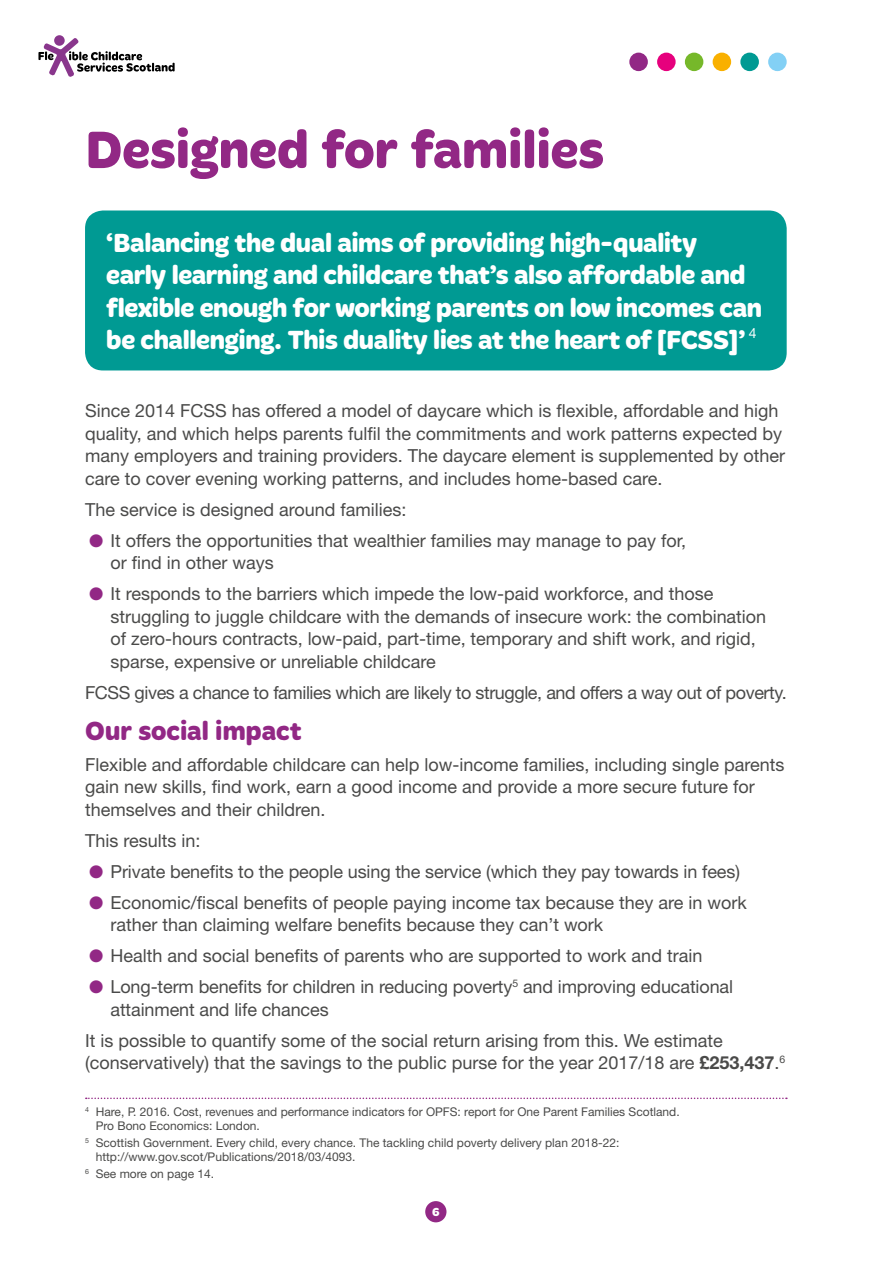
<style>
.page{position:relative;width:893px;height:1263px;background:#fff}
.page>*{position:absolute;margin:0;border:0;box-sizing:border-box;transform-origin:0 0}
.t1{font:700 54px "Merge";letter-spacing:-.005em;color:#922885}
.t2{font:700 27px/32.4px "Merge";letter-spacing:-.02em;color:#fff}
.t3{font:700 27px "Merge";color:#922885}
.t4{font:18px/22.5px "Helvetica Neue LT";color:#4a4a49}
.t5{font:18px "Helvetica Neue LT";letter-spacing:-.025em;color:#4a4a49}
.t6{font:12px/14.4px "Helvetica Neue LT";color:#4a4a49}
.t7{font:700 12px "Merge";color:#fff}
.s1{color:#922885}
.s2{font-weight:700}
</style>
<div class="page">
<div style="left:425px;top:1201px;width:21px;height:21px;background:#922885;border-radius:50%"></div>
<div style="left:629px;top:53px;width:19px;height:18px;background:#922885;border-radius:50%"></div>
<div style="left:657px;top:53px;width:19px;height:18px;background:#e6007d;border-radius:50%"></div>
<div style="left:685px;top:53px;width:18px;height:18px;background:#76b82a;border-radius:50%"></div>
<div style="left:713px;top:53px;width:18px;height:18px;background:#f9b000;border-radius:50%"></div>
<div style="left:740px;top:53px;width:19px;height:18px;background:#009a93;border-radius:50%"></div>
<div style="left:768px;top:53px;width:19px;height:18px;background:#83d0f5;border-radius:50%"></div>
<svg style="left:54px;top:35px;width:11px;height:11px"></svg>
<svg style="left:38px;top:38px;width:137px;height:39px"></svg>
<svg style="left:86px;top:1097px;width:701px;height:2px"></svg>
<div style="left:85px;top:210px;width:702px;height:160px;background:#009a93;border-radius:18px"></div>
<h1 class="t1" style="left:85px;top:119px;width:520px">Designed for families</h1>
<h2 class="t2" style="left:106px;top:228px;width:657px">‘Balancing the dual aims of providing high-quality early learning and childcare that’s also affordable and flexible enough for working parents on low incomes can be challenging. This duality lies at the heart of [FCSS]’ <sup>4</sup></h2>
<p class="t4" style="left:85px;top:399px;width:702px">Since 2014 FCSS has offered a model of daycare which is flexible, affordable and high quality, and which helps parents fulfil the commitments and work patterns expected by many employers and training providers. The daycare element is supplemented by other care to cover evening working patterns, and includes home-based care.</p>
<p class="t4" style="left:85px;top:498px;width:323px">The service is designed around families:</p>
<p class="t4" style="left:111px;top:529px;width:577px;text-indent:-21px"><span class="s1">●</span> It offers the opportunities that wealthier families may manage to pay for, or find in other ways</p>
<p class="t4" style="left:111px;top:582px;width:657px;text-indent:-21px"><span class="s1">●</span> It responds to the barriers which impede the low-paid workforce, and those struggling to juggle childcare with the demands of insecure work: the combination of zero-hours contracts, low-paid, part-time, temporary and shift work, and rigid, sparse, expensive or unreliable childcare</p>
<p class="t5" style="left:85px;top:682px;width:703px">FCSS gives a chance to families which are likely to struggle, and offers a way out of poverty.</p>
<h2 class="t3" style="left:85px;top:715px;width:218px">Our social impact</h2>
<p class="t4" style="left:85px;top:753px;width:701px">Flexible and affordable childcare can help low-income families, including single parents gain new skills, find work, earn a good income and provide a more secure future for themselves and their children.</p>
<p class="t4" style="left:85px;top:829px;width:117px">This results in:</p>
<p class="t4" style="left:89px;top:860px;width:652px"><span class="s1">●</span> Private benefits to the people using the service (which they pay towards in fees)</p>
<p class="t4" style="left:111px;top:891px;width:638px;text-indent:-21px"><span class="s1">●</span> Economic/fiscal benefits of people paying income tax because they are in work rather than claiming welfare benefits because they can’t work</p>
<p class="t4" style="left:89px;top:944px;width:614px"><span class="s1">●</span> Health and social benefits of parents who are supported to work and train</p>
<p class="t4" style="left:111px;top:975px;width:624px;text-indent:-21px"><span class="s1">●</span> Long-term benefits for children in reducing poverty<sup>5</sup> and improving educational attainment and life chances</p>
<p class="t4" style="left:85px;top:1029px;width:702px">It is possible to quantify some of the social return arising from this. We estimate (conservatively) that the savings to the public purse for the year 2017/18 are <span class="s2">£253,437</span>.<sup>6</sup></p>
<p class="t6" style="left:96px;top:1104px;width:585px;text-indent:-11px"><sup>4</sup> Hare, P. 2016. Cost, revenues and performance indicators for OPFS: report for One Parent Families Scotland.<br>Pro Bono Economics: London.</p>
<p class="t6" style="left:96px;top:1135px;width:525px;text-indent:-11px"><sup>5</sup> Scottish Government. Every child, every chance. The tackling child poverty delivery plan 2018-22: http://www.gov.scot/Publications/2018/03/4093.</p>
<p class="t6" style="left:85px;top:1166px;width:131px"><sup>6</sup> See more on page 14.</p>
<p class="t7" style="left:432px;top:1205px;width:9px">6</p>
</div>
